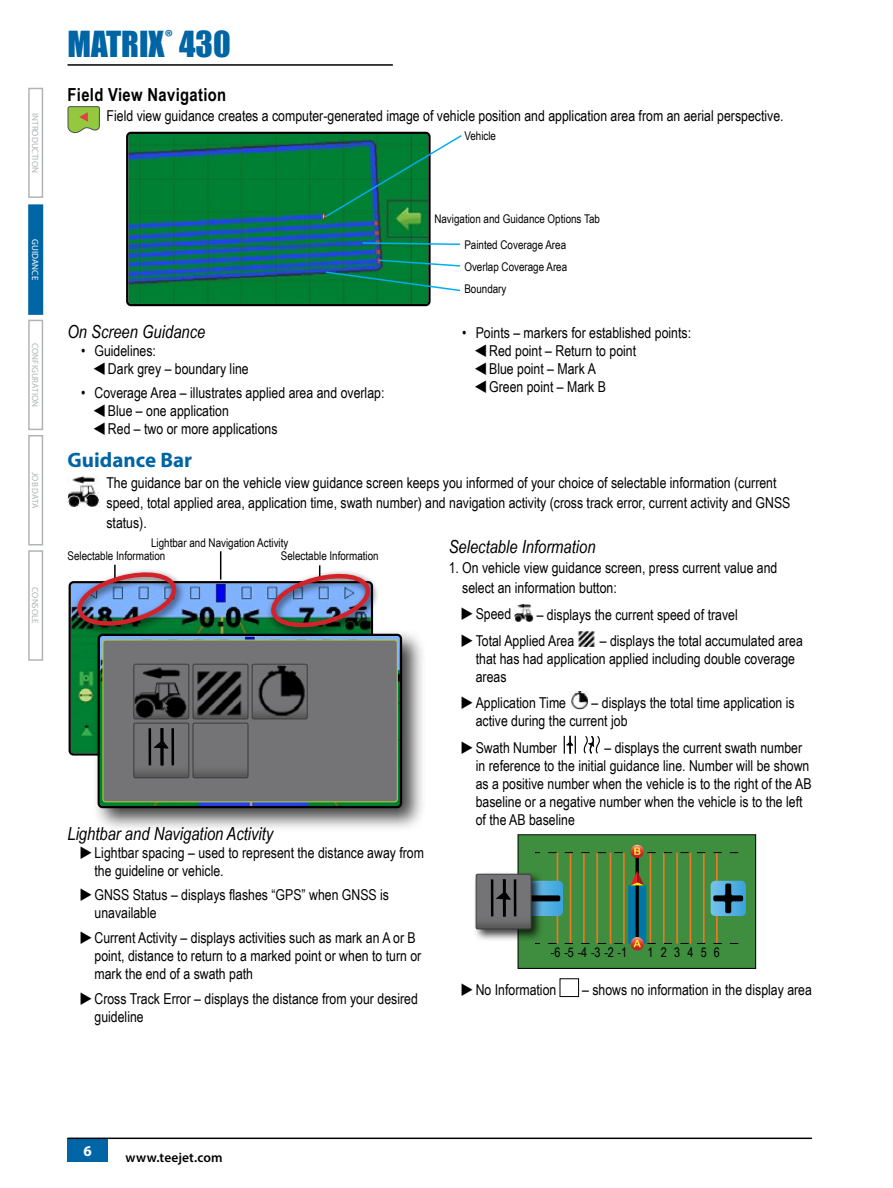
<style>
.page{position:relative;width:893px;height:1188px;background:#fff}
.page>*{position:absolute;margin:0;border:0;box-sizing:border-box;transform-origin:0 0}
.t1{font:33px "Impact";color:#0065a4}
.t2{font:700 21px "Myriad Pro";color:#0065a4}
.t3{font:italic 18px "Arial Narrow";color:#000}
.t4{font:700 18px "Arial Narrow";letter-spacing:.02em;color:#000}
.t5{font:15px/18px "Arial Narrow";color:#000}
.t6{font:700 15px "Myriad Pro";color:#fff}
.t7{font:600 13.5px "Myriad Pro";letter-spacing:.005em;color:#000}
.t8{font:13.2px "Arial Narrow";letter-spacing:.555em;color:#000}
.t9{font:12px/21.8px "Arial Narrow";color:#000}
.t10{font:9px "Myriad Pro";color:#b1b4b6}
.t11{font:9px "Myriad Pro";color:#fff}
</style>
<div class="page">
<hr style="left:68px;top:64px;width:325px;height:2px;background:#000">
<div style="left:28px;top:435px;width:15px;height:110px;border:2px solid #b1b4b6"></div>
<div style="left:28px;top:320px;width:15px;height:110px;border:2px solid #b1b4b6"></div>
<div style="left:28px;top:88px;width:15px;height:110px;border:2px solid #b1b4b6"></div>
<div style="left:28px;top:550px;width:15px;height:111px;border:2px solid #b1b4b6"></div>
<div style="left:68px;top:1138px;width:40px;height:24px;background:#0065a4"></div>
<hr style="left:68px;top:1138px;width:744px;height:1px;background:#000">
<div style="left:29px;top:205px;width:13px;height:109px;background:#0065a4"></div>
<div style="left:28px;top:204px;width:15px;height:111px;border:2px solid #0065a4"></div>
<svg style="left:68px;top:106px;width:32px;height:27px"></svg>
<img style="left:129px;top:135px;width:299px;height:168px">
<div style="left:126px;top:132px;width:305px;height:174px;border:2px solid #000;border-radius:4px"></div>
<svg style="left:323px;top:134px;width:139px;height:85px"></svg>
<svg style="left:361px;top:241px;width:100px;height:5px"></svg>
<svg style="left:324px;top:259px;width:137px;height:33px"></svg>
<img style="left:68px;top:476px;width:32px;height:31px">
<img style="left:72px;top:584px;width:193px;height:169px">
<div style="left:92px;top:628px;width:335px;height:205px;background:#000;opacity:.75"></div>
<img style="left:101px;top:637px;width:298px;height:168px">
<div style="left:98px;top:634px;width:304px;height:174px;border:2px solid #000;border-radius:4px"></div>
<div style="left:103px;top:640px;width:294px;height:162px;background:#747476;border-radius:3px"></div>
<div style="left:103px;top:640px;width:295px;height:162px;border:1px solid #b4d334;border-radius:3px"></div>
<svg style="left:134px;top:664px;width:173px;height:114px"></svg>
<div style="left:133px;top:723px;width:56px;height:55px;border:1px solid #3b393c;border-radius:2px"></div>
<div style="left:72px;top:568px;width:114px;height:68px;background:#000;opacity:.75"></div>
<img style="left:77px;top:565px;width:100px;height:63px">
<div style="left:265px;top:570px;width:114px;height:68px;background:#000;opacity:.75"></div>
<img style="left:271px;top:565px;width:99px;height:65px">
<svg style="left:220px;top:551px;width:1px;height:29px"></svg>
<img style="left:515px;top:603px;width:18px;height:18px">
<img style="left:578px;top:631px;width:17px;height:16px">
<img style="left:570px;top:691px;width:18px;height:18px">
<svg style="left:564px;top:736px;width:12px;height:18px"></svg>
<svg style="left:584px;top:736px;width:16px;height:18px"></svg>
<div style="left:518px;top:835px;width:238px;height:133px;background:#3f8d3e"></div>
<div style="left:628px;top:885px;width:18px;height:59px;background:#0076a9"></div>
<hr style="left:636px;top:853px;width:3px;height:91px;background:#000">
<hr style="left:623px;top:853px;width:2px;height:91px;background:#f47521">
<hr style="left:610px;top:853px;width:1px;height:91px;background:#f47521">
<hr style="left:596px;top:853px;width:2px;height:91px;background:#f47521">
<hr style="left:583px;top:853px;width:2px;height:91px;background:#f47521">
<hr style="left:570px;top:853px;width:1px;height:91px;background:#f47521">
<hr style="left:557px;top:853px;width:1px;height:91px;background:#f47521">
<hr style="left:650px;top:853px;width:1px;height:91px;background:#f47521">
<hr style="left:663px;top:853px;width:2px;height:91px;background:#f47521">
<hr style="left:676px;top:853px;width:2px;height:91px;background:#f47521">
<hr style="left:690px;top:853px;width:1px;height:91px;background:#f47521">
<hr style="left:703px;top:853px;width:2px;height:91px;background:#f47521">
<hr style="left:716px;top:853px;width:2px;height:91px;background:#f47521">
<svg style="left:631px;top:871px;width:13px;height:14px"></svg>
<svg style="left:535px;top:937px;width:203px;height:13px"></svg>
<svg style="left:535px;top:845px;width:203px;height:13px"></svg>
<svg style="left:711px;top:881px;width:35px;height:35px"></svg>
<div style="left:518px;top:834px;width:238px;height:135px;border:1px solid #000"></div>
<div style="left:473px;top:871px;width:71px;height:71px;background:#000;opacity:.75"></div>
<svg style="left:478px;top:874px;width:85px;height:55px;background:#546e6e"></svg>
<div style="left:476px;top:874px;width:55px;height:55px;border:1px solid #3b393c;border-radius:2px"></div>
<div style="left:560px;top:979px;width:19px;height:18px;border:1px solid #000"></div>
<p class="t10" style="left:41px;top:113px;width:61px;rotate:90deg">INTRODUCTION</p>
<p class="t11" style="left:41px;top:239px;width:42px;rotate:90deg">GUIDANCE</p>
<p class="t10" style="left:41px;top:343px;width:65px;rotate:90deg">CONFIGURATION</p>
<p class="t10" style="left:41px;top:472px;width:38px;rotate:90deg">JOB DATA</p>
<p class="t10" style="left:41px;top:587px;width:38px;rotate:90deg">CONSOLE</p>
<h1 class="t1" style="left:68px;top:19px;width:165px">MATRIX<sup>®</sup> 430</h1>
<p class="t4" style="left:68px;top:81px;width:160px">Field View Navigation</p>
<p class="t5" style="left:107px;top:106px;width:678px">Field view guidance creates a computer-generated image of vehicle position and application area from an aerial perspective.</p>
<p class="t9" style="left:464px;top:124px;width:33px">Vehicle</p>
<p class="t9" style="left:434px;top:207px;width:167px">Navigation and Guidance Options Tab</p>
<p class="t9" style="left:464px;top:234px;width:104px">Painted Coverage Area<br>Overlap Coverage Area</p>
<p class="t3" style="left:68px;top:319px;width:139px">On Screen Guidance</p>
<p class="t5" style="left:108px;top:341px;width:142px;text-indent:-27px">• Guidelines:<br>Dark grey – boundary line</p>
<p class="t5" style="left:108px;top:384px;width:278px;text-indent:-27px">• Coverage Area – illustrates applied area and overlap:<br>Blue – one application<br>Red – two or more applications</p>
<p class="t9" style="left:464px;top:277px;width:44px">Boundary</p>
<p class="t5" style="left:489px;top:323px;width:203px;text-indent:-27px">• Points – markers for established points:<br>Red point – Return to point<br>Blue point – Mark A<br>Green point – Mark B</p>
<h2 class="t2" style="left:68px;top:447px;width:126px">Guidance Bar</h2>
<p class="t5" style="left:106px;top:472px;width:685px;line-height:20.2px">The guidance bar on the vehicle view guidance screen keeps you informed of your choice of selectable information (current speed, total applied area, application time, swath number) and navigation activity (cross track error, current activity and GNSS status).</p>
<p class="t9" style="left:67px;top:535px;width:222px;line-height:13.2px;text-indent:84px">Lightbar and Navigation Activity<br>Selectable Information</p>
<p class="t3" style="left:449px;top:534px;width:148px">Selectable Information</p>
<p class="t5" style="left:462px;top:557px;width:317px;line-height:20.2px;text-indent:-14px">1. On vehicle view guidance screen, press current value and select an information button:</p>
<p class="t5" style="left:476px;top:605px;width:37px">Speed</p>
<p class="t9" style="left:281px;top:545px;width:99px">Selectable Information</p>
<p class="t5" style="left:476px;top:601px;width:264px;line-height:26.1px;text-indent:61px">– displays the current speed of travel<br>Total Applied Area</p>
<p class="t5" style="left:476px;top:631px;width:329px;text-indent:124px">– displays the total accumulated area that has had application applied including double coverage areas</p>
<p class="t5" style="left:476px;top:693px;width:92px">Application Time</p>
<p class="t5" style="left:476px;top:693px;width:320px;text-indent:116px">– displays the total time application is active during the current job</p>
<p class="t5" style="left:476px;top:738px;width:83px">Swath Number</p>
<p class="t5" style="left:476px;top:738px;width:337px;text-indent:129px">– displays the current swath number in reference to the initial guidance line. Number will be shown as a positive number when the vehicle is to the right of the AB baseline or a negative number when the vehicle is to the left of the AB baseline</p>
<p class="t3" style="left:68px;top:821px;width:207px">Lightbar and Navigation Activity</p>
<p class="t5" style="left:94px;top:843px;width:331px">Lightbar spacing – used to represent the distance away from the guideline or vehicle.</p>
<p class="t5" style="left:94px;top:886px;width:296px">GNSS Status – displays flashes “GPS” when GNSS is unavailable</p>
<p class="t5" style="left:94px;top:928px;width:328px">Current Activity – displays activities such as mark an A or B point, distance to return to a marked point or when to turn or mark the end of a swath path</p>
<p class="t5" style="left:94px;top:989px;width:325px">Cross Track Error – displays the distance from your desired guideline</p>
<p class="t8" style="left:551px;top:943px;width:78px">-6 -5 -4 -3 -2 -1</p>
<p class="t8" style="left:647px;top:943px;width:74px">123456</p>
<p class="t5" style="left:476px;top:980px;width:82px">No Information</p>
<p class="t5" style="left:582px;top:980px;width:231px">– shows no information in the display area</p>
<p class="t6" style="left:84px;top:1141px;width:10px">6</p>
<p class="t7" style="left:126px;top:1149px;width:99px">www.teejet.com</p>
</div>
